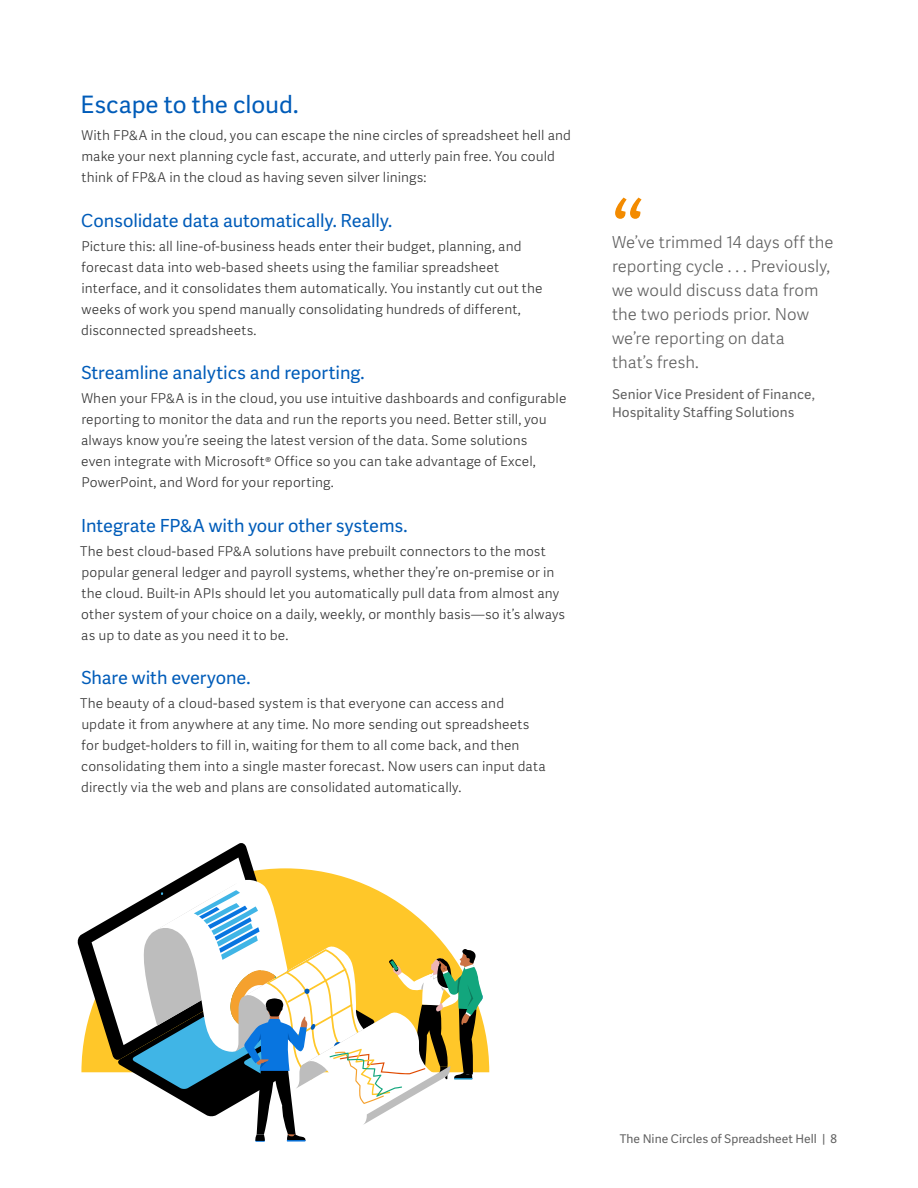
<style>
.page{position:relative;width:918px;height:1188px;background:#fff}
.page>*{position:absolute;margin:0;border:0;box-sizing:border-box;transform-origin:0 0}
.Quote__Large_Quote_M{font:300 97.5px "Workday Adelle Sans";color:#f38b00}
.Heading_1{font:24px "Workday Adelle Sans";letter-spacing:-.005em;color:#005cb9}
.Heading_2{font:18px "Workday Adelle Sans";letter-spacing:-.005em;color:#005cb9}
.t1{font:300 16.5px/24px "Workday Adelle Sans";color:#616161}
.Body{font:300 13.5px/21px "Workday Adelle Sans";letter-spacing:.01em;color:#333}
.Quote__Title{font:13.5px/18px "Workday Adelle Sans";letter-spacing:.01em;color:#616161}
.t2{font:12px "Workday Adelle Sans";color:#616161}
</style>
<div class="page">
<svg style="left:77px;top:843px;width:173px;height:218px"></svg>
<svg style="left:92px;top:858px;width:391px;height:284px"></svg>
<h2 class="Heading_1" style="left:81px;top:90px;width:219px">Escape to the cloud.</h2>
<p class="Body" style="left:81px;top:126px;width:491px">With FP&amp;A in the cloud, you can escape the nine circles of spreadsheet hell and make your next planning cycle fast, accurate, and utterly pain free. You could think of FP&amp;A in the cloud as having seven silver linings:</p>
<p class="Heading_2" style="left:81px;top:210px;width:312px">Consolidate data automatically. Really.</p>
<p class="Body" style="left:81px;top:236px;width:463px">Picture this: all line-of-business heads enter their budget, planning, and forecast data into web-based sheets using the familiar spreadsheet interface, and it consolidates them automatically. You instantly cut out the weeks of work you spend manually consolidating hundreds of different, disconnected spreadsheets.</p>
<p class="Heading_2" style="left:81px;top:362px;width:285px">Streamline analytics and reporting.</p>
<p class="Body" style="left:81px;top:389px;width:487px">When your FP&amp;A is in the cloud, you use intuitive dashboards and configurable reporting to monitor the data and run the reports you need. Better still, you always know you’re seeing the latest version of the data. Some solutions<br>even integrate with Microsoft® Office so you can take advantage of Excel, PowerPoint, and Word for your reporting.</p>
<p class="Heading_2" style="left:81px;top:515px;width:328px">Integrate FP&amp;A with your other systems.</p>
<p class="Body" style="left:80px;top:541px;width:487px">The best cloud-based FP&amp;A solutions have prebuilt connectors to the most popular general ledger and payroll systems, whether they’re on-premise or in the cloud. Built-in APIs should let you automatically pull data from almost any other system of your choice on a daily, weekly, or monthly basis—so it’s always as up to date as you need it to be.</p>
<p class="Heading_2" style="left:81px;top:667px;width:171px">Share with everyone.</p>
<p class="Body" style="left:80px;top:693px;width:467px">The beauty of a cloud-based system is that everyone can access and update it from anywhere at any time. No more sending out spreadsheets for budget- holders to fill in, waiting for them to all come back, and then consolidating them into a single master forecast. Now users can input data directly via the web and plans are consolidated automatically.</p>
<p class="Quote__Large_Quote_M" style="left:612px;top:182px;width:34px">“</p>
<p class="t1" style="left:612px;top:230px;width:223px">We’ve trimmed 14 days off the reporting cycle . . . Previously, we would discuss data from the two periods prior. Now we’re reporting on data<br>that’s fresh.</p>
<p class="Quote__Title" style="left:612px;top:386px;width:204px">Senior Vice President of Finance,<br>Hospitality Staffing Solutions</p>
<p class="t2" style="left:620px;top:1132px;width:219px">The Nine Circles of Spreadsheet Hell | 8</p>
</div>
